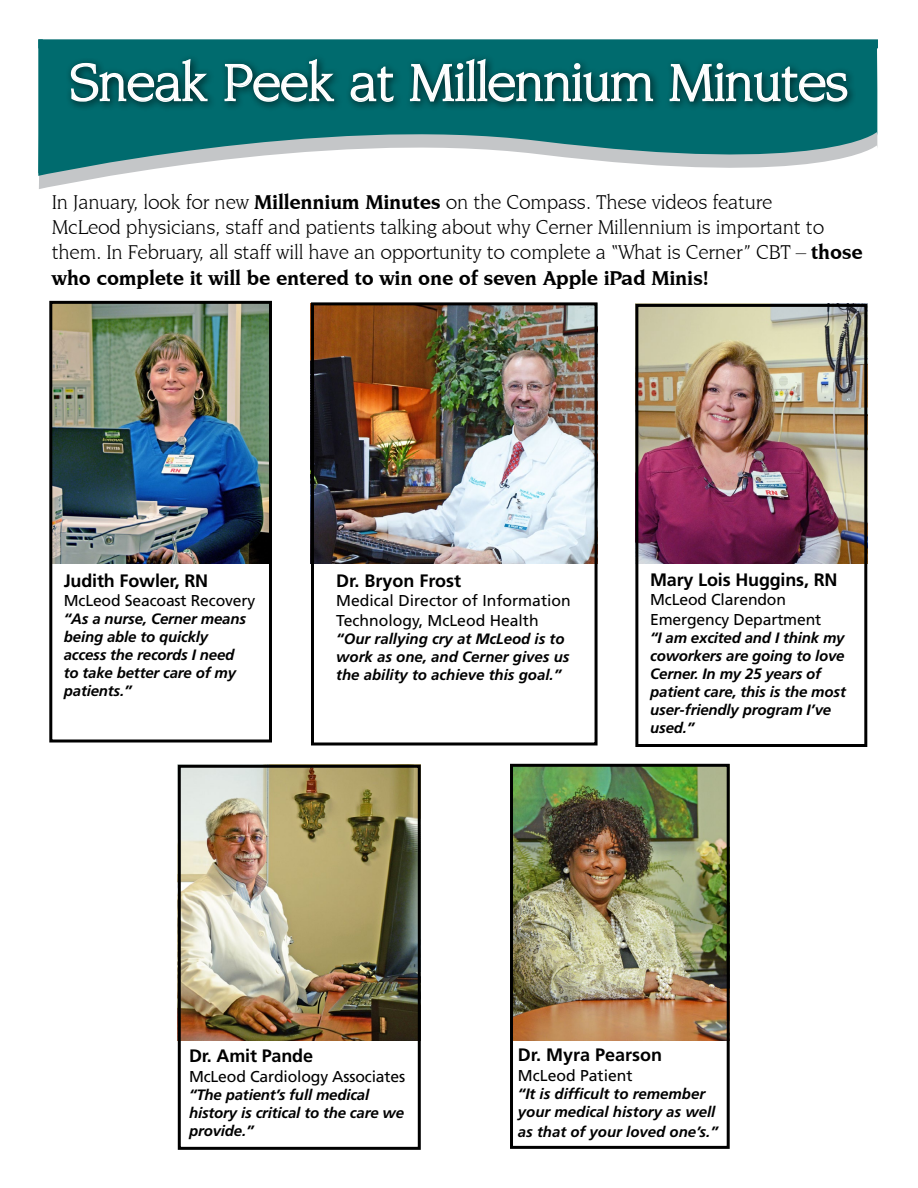
<style>
.page{position:relative;width:918px;height:1188px;background:#fff}
.page>*{position:absolute;margin:0;border:0;box-sizing:border-box;transform-origin:0 0}
.t1{font:45px "Novarese";color:#fff}
.t2{font:21px/25.2px "Novarese IT Cby BT";letter-spacing:-.01em;color:#000}
.t3{font:700 18px "Frutiger LT Std";letter-spacing:-.01em;color:#000}
.t4{font:15.75px/19.8px "Frutiger LT Std";letter-spacing:-.01em;color:#000}
.t5{font:italic 700 15px/18px "Frutiger LT Std";letter-spacing:-.01em;color:#000}
.s1{font-weight:700}
</style>
<div class="page">
<svg style="left:39px;top:176px;width:69px;height:13px"></svg>
<svg style="left:38px;top:48px;width:839px;height:128px;fill:#006b6e"></svg>
<svg style="left:877px;top:48px;width:1px;height:99px"></svg>
<img style="left:53px;top:305px;width:215px;height:259px">
<img style="left:315px;top:306px;width:279px;height:258px">
<img style="left:639px;top:308px;width:224px;height:256px">
<img style="left:182px;top:769px;width:235px;height:271px">
<img style="left:514px;top:768px;width:212px;height:272px">
<div style="left:49px;top:301px;width:223px;height:441px;border:3px solid #000"></div>
<div style="left:635px;top:304px;width:232px;height:443px;border:3px solid #000"></div>
<div style="left:311px;top:302px;width:287px;height:444px;border:3px solid #000"></div>
<div style="left:178px;top:765px;width:243px;height:385px;border:3px solid #000"></div>
<div style="left:510px;top:764px;width:220px;height:385px;border:3px solid #000"></div>
<div style="left:65px;top:54px;width:792px;height:57px;background:#000;opacity:.75"></div>
<svg style="left:70px;top:58px;width:139px;height:45px;background:#367b7d"></svg>
<svg style="left:224px;top:58px;width:111px;height:45px;background:#367b7d"></svg>
<svg style="left:350px;top:66px;width:45px;height:37px;background:#417f81"></svg>
<svg style="left:409px;top:48px;width:245px;height:55px;background:#2c7779"></svg>
<svg style="left:669px;top:48px;width:179px;height:55px;background:#2b777a"></svg>
<div style="left:38px;top:39px;width:840px;height:9px;background:#006b6e"></div>
<div style="left:38px;top:39px;width:5px;height:134px;background:#006b6e"></div>
<h1 class="t1" style="left:70px;top:54px;width:779px">Sneak Peek at Millennium Minutes</h1>
<p class="t2" style="left:52px;top:189px;width:813px">In January, look for new <span class="s1">Millennium Minutes</span> on the Compass. These videos feature<br>McLeod physicians, staff and patients talking about why Cerner Millennium is important to them. In February, all staff will have an opportunity to complete a “What is Cerner” CBT – <span class="s1">those who complete it will be entered to win one of seven Apple iPad Minis!</span></p>
<p class="t3" style="left:64px;top:570px;width:146px">Judith Fowler, RN</p>
<p class="t4" style="left:64px;top:591px;width:193px">McLeod Seacoast Recovery</p>
<p class="t5" style="left:64px;top:610px;width:184px">“As a nurse, Cerner means being able to quickly access the records I need to take better care of my patients.”</p>
<p class="t3" style="left:336px;top:570px;width:127px">Dr. Bryon Frost</p>
<p class="t4" style="left:336px;top:590px;width:236px">Medical Director of Information<br>Technology, McLeod Health</p>
<p class="t5" style="left:336px;top:629px;width:235px">“Our rallying cry at McLeod is to work as one, and Cerner gives us the ability to achieve this goal.”</p>
<p class="t3" style="left:650px;top:570px;width:189px">Mary Lois Huggins, RN</p>
<p class="t4" style="left:650px;top:590px;width:173px">McLeod Clarendon<br>Emergency Department</p>
<p class="t5" style="left:650px;top:629px;width:197px">“I am excited and I think my coworkers are going to love<br>Cerner. In my 25 years of patient care, this is the most user-friendly program I’ve used.”</p>
<p class="t3" style="left:189px;top:1045px;width:126px">Dr. Amit Pande</p>
<p class="t4" style="left:189px;top:1066px;width:218px">McLeod Cardiology Associates</p>
<p class="t5" style="left:189px;top:1085px;width:217px">“The patient’s full medical history is critical to the care we provide.”</p>
<p class="t3" style="left:518px;top:1045px;width:146px">Dr. Myra Pearson</p>
<p class="t4" style="left:518px;top:1066px;width:116px">McLeod Patient</p>
<p class="t5" style="left:518px;top:1085px;width:199px">“It is difficult to remember your medical history as well</p>
<p class="t5" style="left:518px;top:1123px;width:202px">as that of your loved one’s.”</p>
</div>
